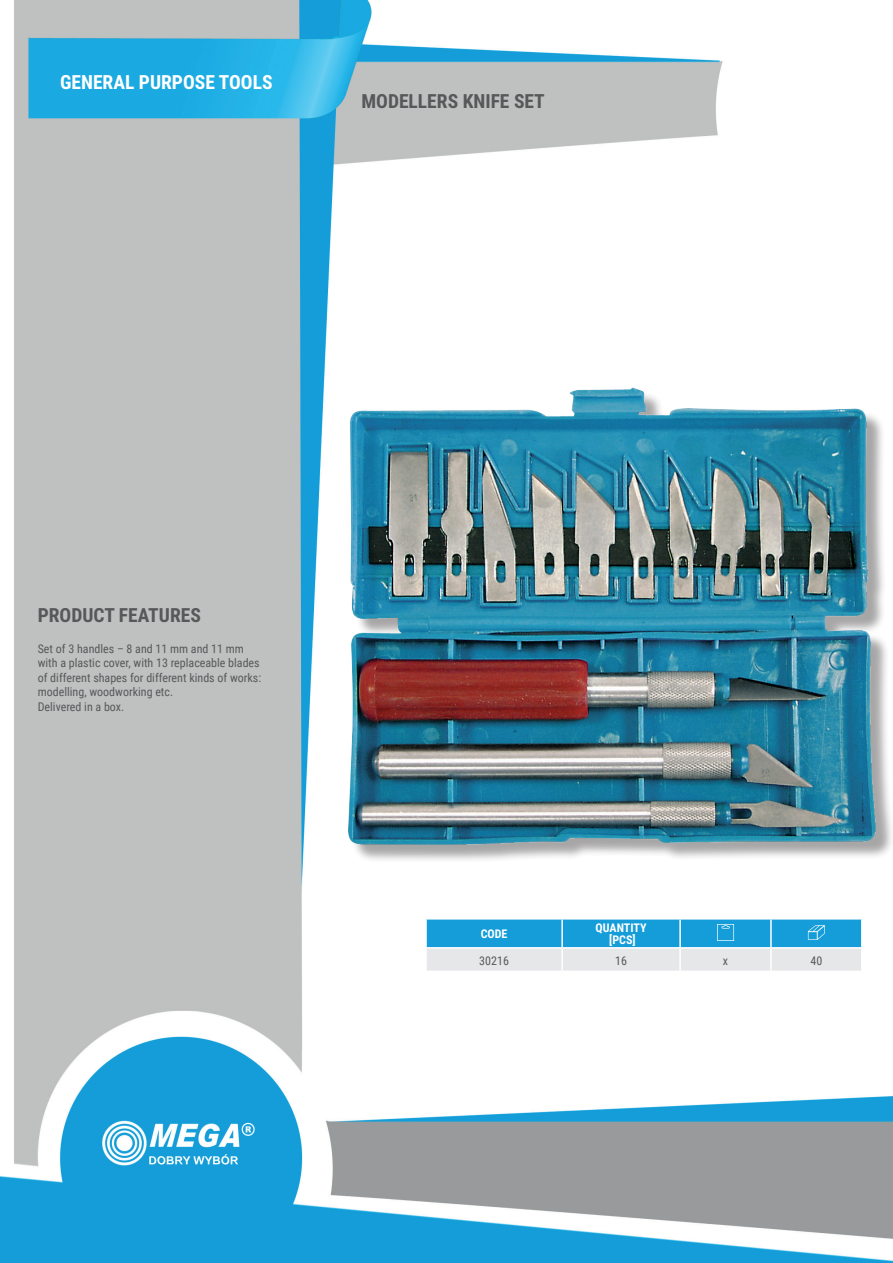
<style>
.page{position:relative;width:893px;height:1263px;background:#fff}
.page>*{position:absolute;margin:0;border:0;box-sizing:border-box;transform-origin:0 0}
.t1{font:700 19.5px "Roboto Condensed";color:#57585a}
.t2{font:700 19.5px "Roboto Condensed";color:#fff}
.t3{font:12px/14.4px "Roboto Condensed";color:#57585a}
.t4{font:700 12px/12px "Roboto Condensed";color:#fff;text-align:center}
</style>
<div class="page">
<img style="left:0;top:0;width:893px;height:1263px">
<div style="left:351px;top:391px;width:542px;height:472px;background:#231f20;opacity:.4"></div>
<img style="left:349px;top:387px;width:527px;height:457px">
<hr style="left:425px;top:919px;width:2px;height:28px;background:#fff">
<hr style="left:425px;top:948px;width:2px;height:22px;background:#fff">
<hr style="left:562px;top:918px;width:118px;height:1px;background:#fff">
<hr style="left:680px;top:918px;width:91px;height:1px;background:#fff">
<hr style="left:771px;top:918px;width:91px;height:1px;background:#fff">
<hr style="left:425px;top:918px;width:137px;height:1px;background:#fff">
<hr style="left:425px;top:947px;width:137px;height:1px;background:#fff">
<hr style="left:425px;top:970px;width:137px;height:2px;background:#fff">
<hr style="left:562px;top:970px;width:118px;height:2px;background:#fff">
<hr style="left:680px;top:970px;width:91px;height:2px;background:#fff">
<hr style="left:771px;top:970px;width:91px;height:2px;background:#fff">
<svg style="left:426px;top:919px;width:436px;height:52px;background:#7bc2e2"></svg>
<h1 class="t2" style="left:60px;top:69px;width:214px">GENERAL PURPOSE TOOLS</h1>
<h1 class="t1" style="left:361px;top:88px;width:185px">MODELLERS KNIFE SET</h1>
<h1 class="t1" style="left:38px;top:601px;width:165px">PRODUCT FEATURES</h1>
<p class="t3" style="left:38px;top:641px;width:225px">Set of 3 handles – 8 and 11 mm and 11 mm with a plastic cover, with 13 replaceable blades of different shapes for different kinds of works: modelling, woodworking etc.<br>Delivered in a box.</p>
<p class="t4" style="left:481px;top:927px;width:28px">CODE</p>
<p class="t4" style="left:596px;top:921px;width:53px">QUANTITY [PCS]</p>
<p class="t3" style="left:479px;top:952px;width:31px">30216</p>
<p class="t3" style="left:615px;top:952px;width:13px">16</p>
<p class="t3" style="left:723px;top:952px;width:7px">x</p>
<p class="t3" style="left:810px;top:952px;width:13px">40</p>
</div>
